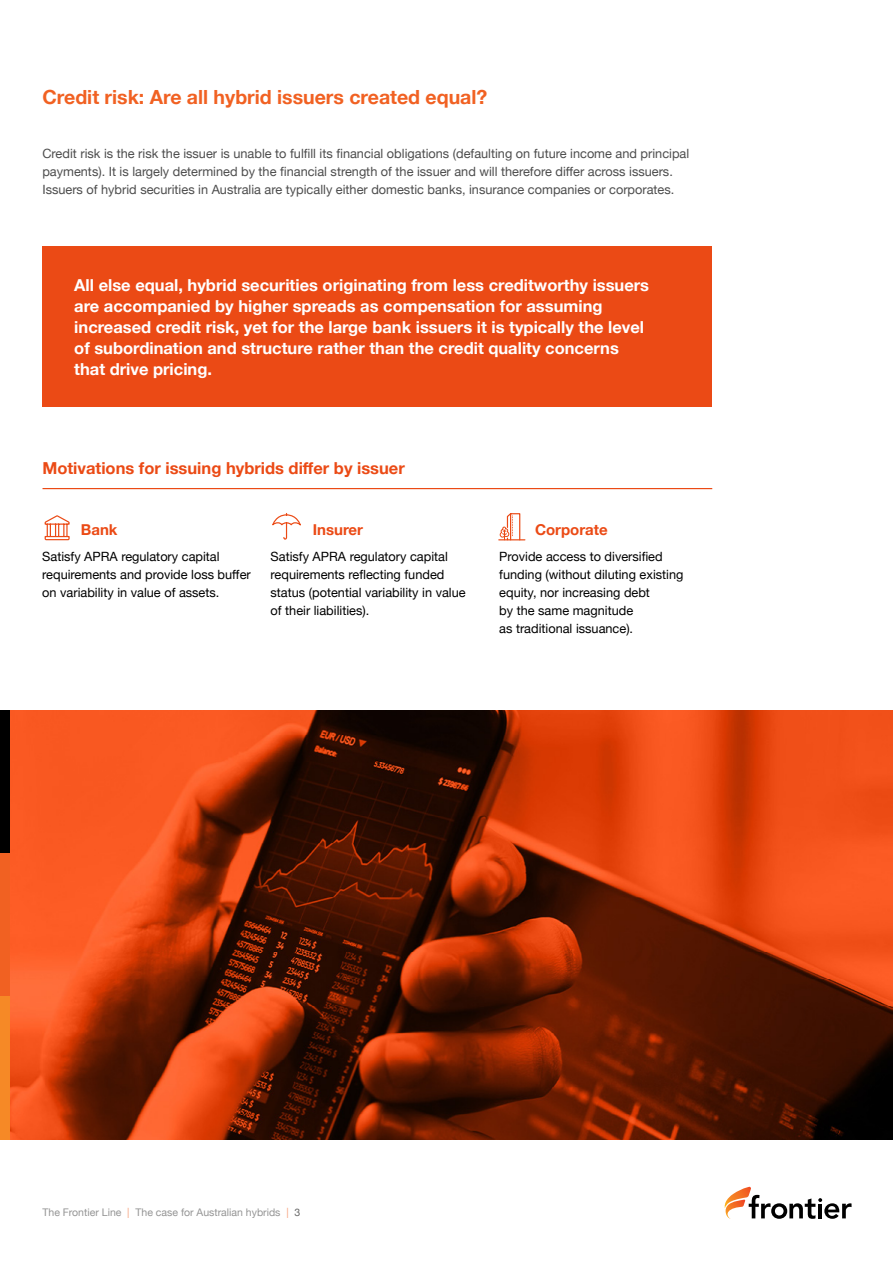
<style>
.page{position:relative;width:893px;height:1263px;background:#fff}
.page>*{position:absolute;margin:0;border:0;box-sizing:border-box;transform-origin:0 0}
.t1{font:700 19.5px "Helvetica Neue";color:#f16122}
.t2{font:700 16.5px/21px "Helvetica Neue";color:#fff}
.t3{font:700 16.5px "Helvetica Neue";color:#eb4a15}
.t4{font:700 15px "Helvetica Neue";color:#eb4a15}
.t5{font:12.75px/18px "Helvetica Neue";color:#000}
.t6{font:12.75px/18px "Helvetica Neue";color:#4d4d4d}
.t7{font:10.5px "Helvetica Neue";color:#4d4d4d}
.s1{color:#f16122}
.s2{color:#000}
</style>
<div class="page">
<div style="left:42px;top:246px;width:670px;height:161px;background:#eb4a15"></div>
<hr style="left:43px;top:488px;width:669px;height:1px;background:#eb4a15">
<img style="left:10px;top:710px;width:883px;height:430px">
<div style="left:0;top:710px;width:10px;height:143px;background:#000"></div>
<div style="left:0;top:853px;width:10px;height:143px;background:#f16122"></div>
<div style="left:0;top:996px;width:10px;height:144px;background:#f68926"></div>
<svg style="left:44px;top:515px;width:26px;height:26px"></svg>
<svg style="left:272px;top:513px;width:29px;height:27px"></svg>
<svg style="left:499px;top:513px;width:26px;height:28px"></svg>
<svg style="left:724px;top:1187px;width:127px;height:32px"></svg>
<h1 class="t1" style="left:43px;top:82px;width:446px">Credit risk: Are all hybrid issuers created equal?</h1>
<p class="t6" style="left:42px;top:145px;width:648px">Credit risk is the risk the issuer is unable to fulfill its financial obligations (defaulting on future income and principal payments). It is largely determined by the financial strength of the issuer and will therefore differ across issuers.<br>Issuers of hybrid securities in Australia are typically either domestic banks, insurance companies or corporates.</p>
<p class="t2" style="left:74px;top:275px;width:576px">All else equal, hybrid securities originating from less creditworthy issuers are accompanied by higher spreads as compensation for assuming increased credit risk, yet for the large bank issuers it is typically the level of subordination and structure rather than the credit quality concerns that drive pricing.</p>
<p class="t3" style="left:42px;top:455px;width:364px">Motivations for issuing hybrids differ by issuer</p>
<p class="t4" style="left:81px;top:518px;width:38px">Bank</p>
<p class="t4" style="left:313px;top:518px;width:52px">Insurer</p>
<p class="t4" style="left:535px;top:518px;width:74px">Corporate</p>
<p class="t5" style="left:42px;top:548px;width:210px">Satisfy APRA regulatory capital requirements and provide loss buffer on variability in value of assets.</p>
<p class="t5" style="left:271px;top:548px;width:197px">Satisfy APRA regulatory capital requirements reflecting funded status (potential variability in value of their liabilities).</p>
<p class="t5" style="left:499px;top:548px;width:186px">Provide access to diversified funding (without diluting existing equity, nor increasing debt<br>by the same magnitude<br>as traditional issuance).</p>
<p class="t7" style="left:43px;top:1204px;width:259px">The Frontier Line <span class="s1">|</span> The case for Australian hybrids <span class="s1">|</span> <span class="s2">3</span></p>
</div>
